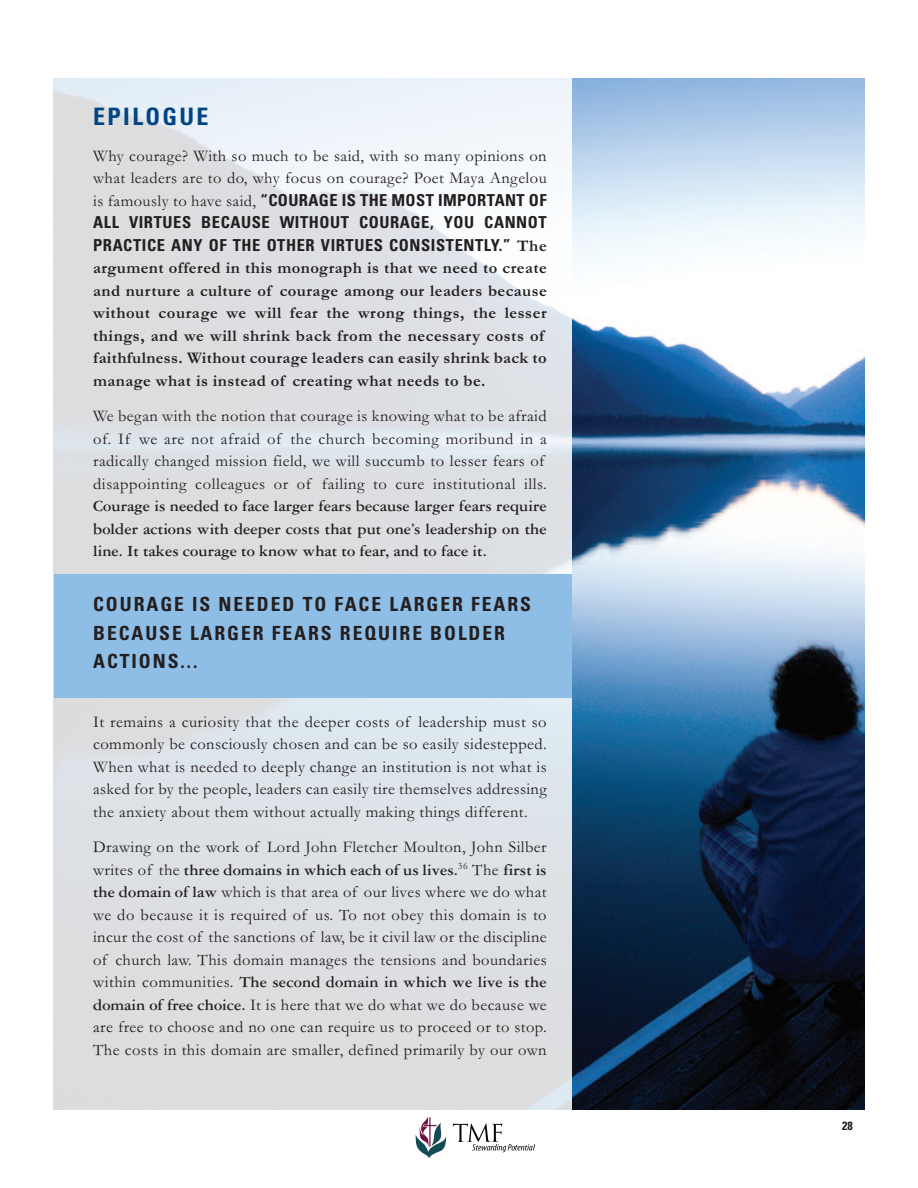
<style>
.page{position:relative;width:918px;height:1188px;background:#fff}
.page>*{position:absolute;margin:0;border:0;box-sizing:border-box;transform-origin:0 0}
.t1{font:700 condensed 24px "Univers";letter-spacing:.1em;color:#004484}
.t2{font:700 condensed 19.5px/28.5px "Univers";letter-spacing:.1em;color:#231f20}
.t3{font:16.5px/22.5px "Garamond";letter-spacing:.025em;color:#231f20;text-align:justify}
.t4{font:700 16.5px/22.5px "Garamond";letter-spacing:.025em;color:#231f20}
.t5{font:700 16.5px/22.5px "Garamond Three";color:#231f20;text-align:justify}
.t6{font:700 condensed 16.5px/22.5px "Univers";letter-spacing:.035em;color:#231f20;text-align:justify}
.t7{font:700 condensed 12px "Univers";color:#231f20}
.s1{font-family:"Garamond";font-weight:400;font-stretch:normal}
.s2{font-family:"Garamond";font-stretch:normal}
.s3{font-family:"Garamond";font-weight:400}
.s4{font-family:"Garamond Three";font-weight:700}
</style>
<div class="page">
<svg style="left:453px;top:1123px;width:82px;height:29px"></svg>
<svg style="left:416px;top:1116px;width:30px;height:43px"></svg>
<div style="left:54px;top:574px;width:518px;height:123px;background:#8ebde5"></div>
<img style="left:572px;top:78px;width:293px;height:1032px">
<h1 class="t1" style="left:93px;top:108px;width:117px">EPILOGUE</h1>
<p class="t3" style="left:93px;top:144px;width:455px">Why courage? With so much to be said, with so many opinions on what leaders are to do, why focus on courage? Poet Maya Angelou</p>
<p class="t6" style="left:93px;top:190px;width:455px"><span class="s1">is famously to have said,</span> “COURAGE IS THE MOST IMPORTANT OF ALL VIRTUES BECAUSE WITHOUT COURAGE, YOU CANNOT PRACTICE ANY OF THE OTHER VIRTUES CONSISTENTLY.” <span class="s2">The</span></p>
<p class="t4" style="left:93px;top:256px;width:455px">argument offered in this monograph is that we need to create and nurture a culture of courage among our leaders because without courage we will fear the wrong things, the lesser things, and we will shrink back from the necessary costs of faithfulness. Without courage leaders can easily shrink back to manage what is instead of creating what needs to be.</p>
<p class="t3" style="left:93px;top:404px;width:455px;text-align:left">We began with the notion that courage is knowing what to be afraid of. If we are not afraid of the church becoming moribund in a radically changed mission field, we will succumb to lesser fears of disappointing colleagues or of failing to cure institutional ills.</p>
<p class="t5" style="left:93px;top:496px;width:455px">Courage is needed to face larger fears because larger fears require bolder actions with deeper costs that put one’s leadership on the line. It takes courage to know what to fear, and to face it.</p>
<p class="t2" style="left:93px;top:591px;width:439px">COURAGE IS NEEDED TO FACE LARGER FEARS<br>BECAUSE LARGER FEARS REQUIRE BOLDER<br>ACTIONS...</p>
<p class="t3" style="left:93px;top:710px;width:455px">It remains a curiosity that the deeper costs of leadership must so commonly be consciously chosen and can be so easily sidestepped.<br>When what is needed to deeply change an institution is not what is asked for by the people, leaders can easily tire themselves addressing the anxiety about them without actually making things different.</p>
<p class="t3" style="left:93px;top:835px;width:455px">Drawing on the work of Lord John Fletcher Moulton, John Silber</p>
<p class="t5" style="left:93px;top:860px;width:455px"><span class="s3">writes of the</span> three domains in which each of us lives.<sup>36</sup> <span class="s3">The</span> first is</p>
<p class="t3" style="left:93px;top:880px;width:455px"><span class="s4">the domain of law</span> which is that area of our lives where we do what we do because it is required of us. To not obey this domain is to incur the cost of the sanctions of law, be it civil law or the discipline of church law. This domain manages the tensions and boundaries</p>
<p class="t5" style="left:93px;top:972px;width:455px"><span class="s3">within communities.</span> The second domain in which we live is the</p>
<p class="t3" style="left:93px;top:993px;width:455px"><span class="s4">domain of free choice.</span> It is here that we do what we do because we are free to choose and no one can require us to proceed or to stop.<br>The costs in this domain are smaller, defined primarily by our own</p>
<p class="t7" style="left:842px;top:1121px;width:12px">28</p>
</div>
